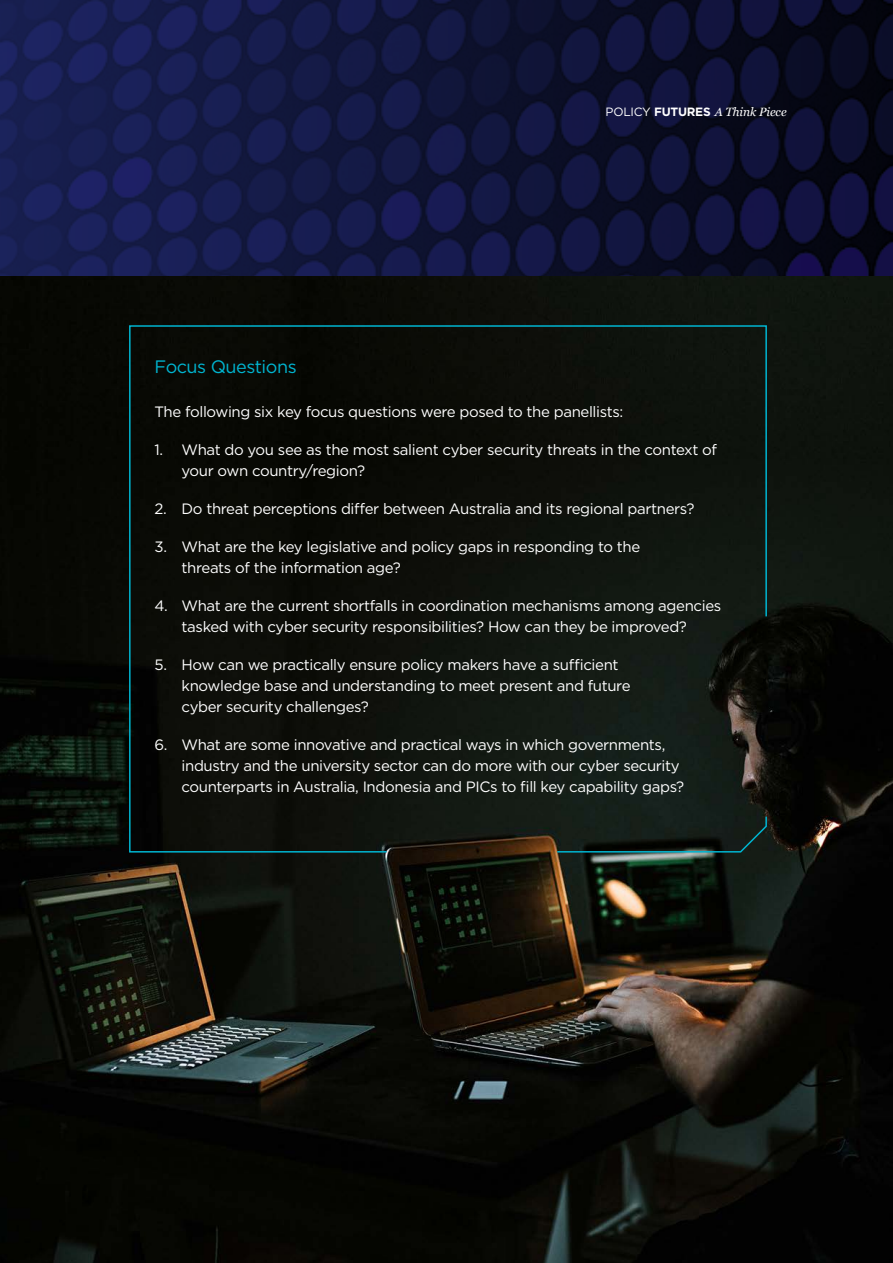
<style>
.page{position:relative;width:893px;height:1263px;background:#fff}
.page>*{position:absolute;margin:0;border:0;box-sizing:border-box;transform-origin:0 0}
.Subheading_1{font:18px "Gotham";letter-spacing:-.025em;color:#00b5d1}
.Subheading_1-2{font:15px/21px "Gotham";letter-spacing:-.025em;color:#fff}
.t1{font:italic 12px "Georgia";letter-spacing:-.005em;color:#fff}
.s1{font-family:"Gotham";font-style:normal}
.s2{font-family:"Gotham";font-weight:700;font-style:normal}
</style>
<div class="page">
<img style="left:0;top:0;width:893px;height:1263px">
<svg style="left:128px;top:324px;width:640px;height:529px;background:#0e120d"></svg>
<svg style="left:556px;top:815px;width:212px;height:38px;background:#12211d"></svg>
<p class="t1" style="left:606px;top:104px;width:183px"><span class="s1">POLICY</span> <span class="s2">FUTURES</span> A Think Piece</p>
<p class="Subheading_1" style="left:155px;top:355px;width:144px">Focus Questions</p>
<p class="Subheading_1-2" style="left:155px;top:401px;width:470px">The following six key focus questions were posed to the panellists:</p>
<p class="Subheading_1-2" style="left:182px;top:439px;width:537px;text-indent:-27px">1. What do you see as the most salient cyber security threats in the context of your own country/region?</p>
<p class="Subheading_1-2" style="left:155px;top:498px;width:541px">2. Do threat perceptions differ between Australia and its regional partners?</p>
<p class="Subheading_1-2" style="left:182px;top:536px;width:460px;text-indent:-27px">3. What are the key legislative and policy gaps in responding to the threats of the information age?</p>
<p class="Subheading_1-2" style="left:155px;top:595px;width:568px;text-align:center">4. What are the current shortfalls in coordination mechanisms among agencies tasked with cyber security responsibilities? How can they be improved?</p>
<p class="Subheading_1-2" style="left:182px;top:654px;width:450px;text-indent:-27px">5. How can we practically ensure policy makers have a sufficient knowledge base and understanding to meet present and future cyber security challenges?</p>
<p class="Subheading_1-2" style="left:182px;top:734px;width:504px;text-indent:-27px">6. What are some innovative and practical ways in which governments, industry and the university sector can do more with our cyber security counterparts in Australia, Indonesia and PICs to fill key capability gaps?</p>
</div>
